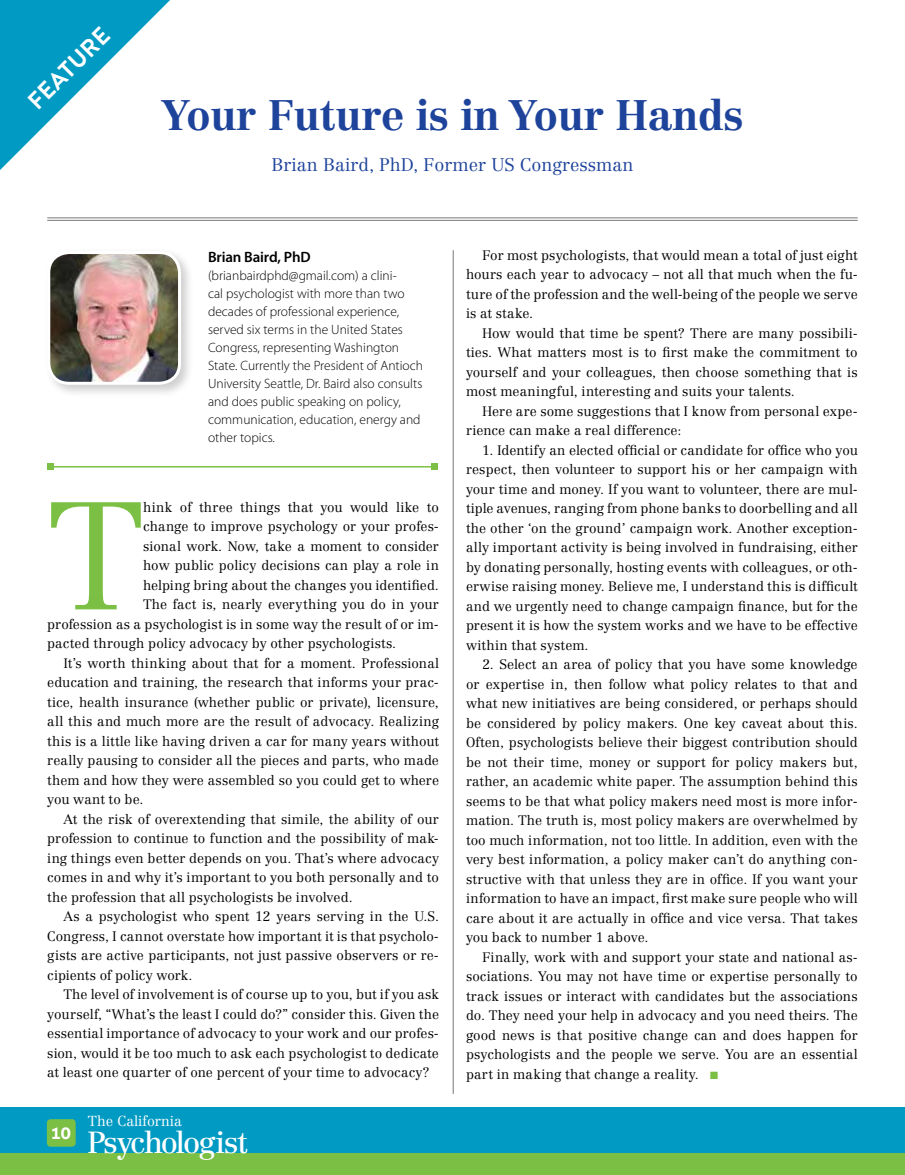
<style>
.page{position:relative;width:905px;height:1175px;background:#fff}
.page>*{position:absolute;margin:0;border:0;box-sizing:border-box;transform-origin:0 0}
.t1{font:300 150.45px "Centennial LT Std";color:#7bc044}
.t2{font:700 42px "Centennial LT Std";letter-spacing:-.01em;color:#1e439b}
.t3{font:30px "Centennial LT Std";letter-spacing:-.06em;color:#fff}
.t4{font:700 24px "Brandon Grotesque";color:#fff}
.t5{font:300 18px "Centennial LT Std";color:#1e439b}
.t6{font:600 15px "Myriad Pro";letter-spacing:-.01em;color:#000}
.t7{font:300 14.25px "Centennial LT Std";color:#fff}
.t8{font:300 13.5px/19.5px "Centennial LT Std";letter-spacing:.01em;color:#000;text-align:justify}
.t9{font:300 13.5px/18px "Myriad Pro";color:#000}
.s1{color:#7bc044}
</style>
<div class="page">
<div style="left:0;top:1150px;width:904px;height:24px;background:#7bc044"></div>
<div style="left:0;top:1107px;width:904px;height:45px;background:#009ac3"></div>
<div style="left:47px;top:1119px;width:29px;height:27px;background:#7bc044;border-radius:4px"></div>
<svg style="left:0;top:0;width:170px;height:170px"></svg>
<hr style="left:47px;top:217px;width:810px;height:1px;background:#77787b">
<hr style="left:47px;top:220px;width:810px;height:1px;background:#77787b">
<hr style="left:453px;top:250px;width:1px;height:844px;background:#77787b">
<div style="left:44px;top:247px;width:150px;height:151px;background:#000;opacity:.19"></div>
<img style="left:49px;top:252px;width:130px;height:131px">
<div style="left:47px;top:251px;width:134px;height:134px;border:3px solid #fff;border-radius:20px"></div>
<hr style="left:50px;top:466px;width:384px;height:1px;background:#7bc044">
<svg style="left:47px;top:464px;width:6px;height:6px"></svg>
<svg style="left:431px;top:464px;width:6px;height:6px"></svg>
<h3 class="t4" style="left:20px;top:94px;width:106px;rotate:-45deg">FEATURE</h3>
<h2 class="t2" style="left:161px;top:90px;width:584px">Your Future is in Your Hands</h2>
<h3 class="t5" style="left:271px;top:154px;width:363px">Brian Baird, PhD, Former US Congressman</h3>
<p class="t6" style="left:208px;top:248px;width:104px">Brian Baird, PhD</p>
<p class="t9" style="left:208px;top:267px;width:216px">(brianbairdphd@gmail.com) a clini-<br>cal psychologist with more than two decades of professional experience, served six terms in the United States Congress, representing Washington State. Currently the President of Antioch University Seattle, Dr. Baird also consults and does public speaking on policy, communication, education, energy and other topics.</p>
<h1 class="t1" style="left:47px;top:467px;width:99px">T</h1>
<p class="t8" style="left:143px;top:497px;width:297px">hink of three things that you would like to</p>
<p class="t8" style="left:143px;top:517px;width:297px">change to improve psychology or your profes-</p>
<p class="t8" style="left:143px;top:536px;width:297px">sional work. Now, take a moment to consider</p>
<p class="t8" style="left:143px;top:556px;width:297px">how public policy decisions can play a role in</p>
<p class="t8" style="left:143px;top:575px;width:297px">helping bring about the changes you identified.</p>
<p class="t8" style="left:143px;top:595px;width:297px">The fact is, nearly everything you do in your</p>
<p class="t8" style="left:47px;top:614px;width:393px">profession as a psychologist is in some way the result of or im-</p>
<p class="t8" style="left:47px;top:634px;width:350px">pacted through policy advocacy by other psychologists.</p>
<p class="t8" style="left:63px;top:653px;width:377px">It’s worth thinking about that for a moment. Professional</p>
<p class="t8" style="left:47px;top:673px;width:393px">education and training, the research that informs your prac-</p>
<p class="t8" style="left:47px;top:692px;width:393px">tice, health insurance (whether public or private), licensure,</p>
<p class="t8" style="left:47px;top:712px;width:393px">all this and much more are the result of advocacy. Realizing</p>
<p class="t8" style="left:47px;top:731px;width:393px">this is a little like having driven a car for many years without</p>
<p class="t8" style="left:47px;top:751px;width:393px">really pausing to consider all the pieces and parts, who made</p>
<p class="t8" style="left:47px;top:770px;width:393px">them and how they were assembled so you could get to where</p>
<p class="t8" style="left:47px;top:790px;width:98px">you want to be.</p>
<p class="t8" style="left:63px;top:809px;width:377px">At the risk of overextending that simile, the ability of our</p>
<p class="t8" style="left:47px;top:829px;width:393px">profession to continue to function and the possibility of mak-</p>
<p class="t8" style="left:47px;top:848px;width:393px">ing things even better depends on you. That’s where advocacy</p>
<p class="t8" style="left:47px;top:868px;width:393px">comes in and why it’s important to you both personally and to</p>
<p class="t8" style="left:47px;top:887px;width:307px">the profession that all psychologists be involved.</p>
<p class="t8" style="left:63px;top:907px;width:377px">As a psychologist who spent 12 years serving in the U.S.</p>
<p class="t8" style="left:47px;top:926px;width:393px">Congress, I cannot overstate how important it is that psycholo-</p>
<p class="t8" style="left:47px;top:946px;width:393px">gists are active participants, not just passive observers or re-</p>
<p class="t8" style="left:47px;top:965px;width:147px">cipients of policy work.</p>
<p class="t8" style="left:63px;top:985px;width:377px">The level of involvement is of course up to you, but if you ask</p>
<p class="t8" style="left:47px;top:1004px;width:393px">yourself, “What’s the least I could do?” consider this. Given the</p>
<p class="t8" style="left:47px;top:1024px;width:393px">essential importance of advocacy to your work and our profes-</p>
<p class="t8" style="left:47px;top:1043px;width:393px">sion, would it be too much to ask each psychologist to dedicate</p>
<p class="t8" style="left:47px;top:1063px;width:384px">at least one quarter of one percent of your time to advocacy?</p>
<p class="t7" style="left:88px;top:1112px;width:96px">The California</p>
<h3 class="t3" style="left:50px;top:1124px;width:199px"><sup>10</sup> Psychologist</h3>
<p class="t8" style="left:466px;top:245px;width:393px;text-indent:16px">For most psychologists, that would mean a total of just eight hours each year to advocacy – not all that much when the fu&shy;ture of the profession and the well-being of the people we serve is at stake.</p>
<p class="t8" style="left:466px;top:323px;width:393px;text-indent:16px">How would that time be spent? There are many possibili&shy;ties. What matters most is to first make the commitment to yourself and your colleagues, then choose something that is most meaningful, interesting and suits your talents.</p>
<p class="t8" style="left:466px;top:401px;width:393px;text-indent:16px">Here are some suggestions that I know from personal expe&shy;rience can make a real difference:</p>
<p class="t8" style="left:466px;top:440px;width:393px;text-indent:16px">1. Identify an elected official or candidate for office who you respect, then volunteer to support his or her campaign with your time and money. If you want to volunteer, there are mul&shy;tiple avenues, ranging from phone banks to doorbelling and all the other ‘on the ground’ campaign work. Another exception&shy;ally important activity is being involved in fundraising, either by donating personally, hosting events with colleagues, or oth&shy;erwise raising money. Believe me, I understand this is difficult and we urgently need to change campaign finance, but for the present it is how the system works and we have to be effective within that system.</p>
<p class="t8" style="left:466px;top:655px;width:393px;text-indent:16px">2. Select an area of policy that you have some knowledge or expertise in, then follow what policy relates to that and what new initiatives are being considered, or perhaps should be considered by policy makers. One key caveat about this.<br>Often, psychologists believe their biggest contribution should be not their time, money or support for policy makers but, rather, an academic white paper. The assumption behind this seems to be that what policy makers need most is more infor&shy;mation. The truth is, most policy makers are overwhelmed by too much information, not too little. In addition, even with the very best information, a policy maker can’t do anything con&shy;structive with that unless they are in office. If you want your information to have an impact, first make sure people who will care about it are actually in office and vice versa. That takes you back to number 1 above.</p>
<p class="t8" style="left:466px;top:947px;width:393px;text-indent:16px">Finally, work with and support your state and national as&shy;sociations. You may not have time or expertise personally to track issues or interact with candidates but the associations do. They need your help in advocacy and you need theirs. The good news is that positive change can and does happen for psychologists and the people we serve. You are an essential part in making that change a reality. <span class="s1">■</span></p>
</div>
